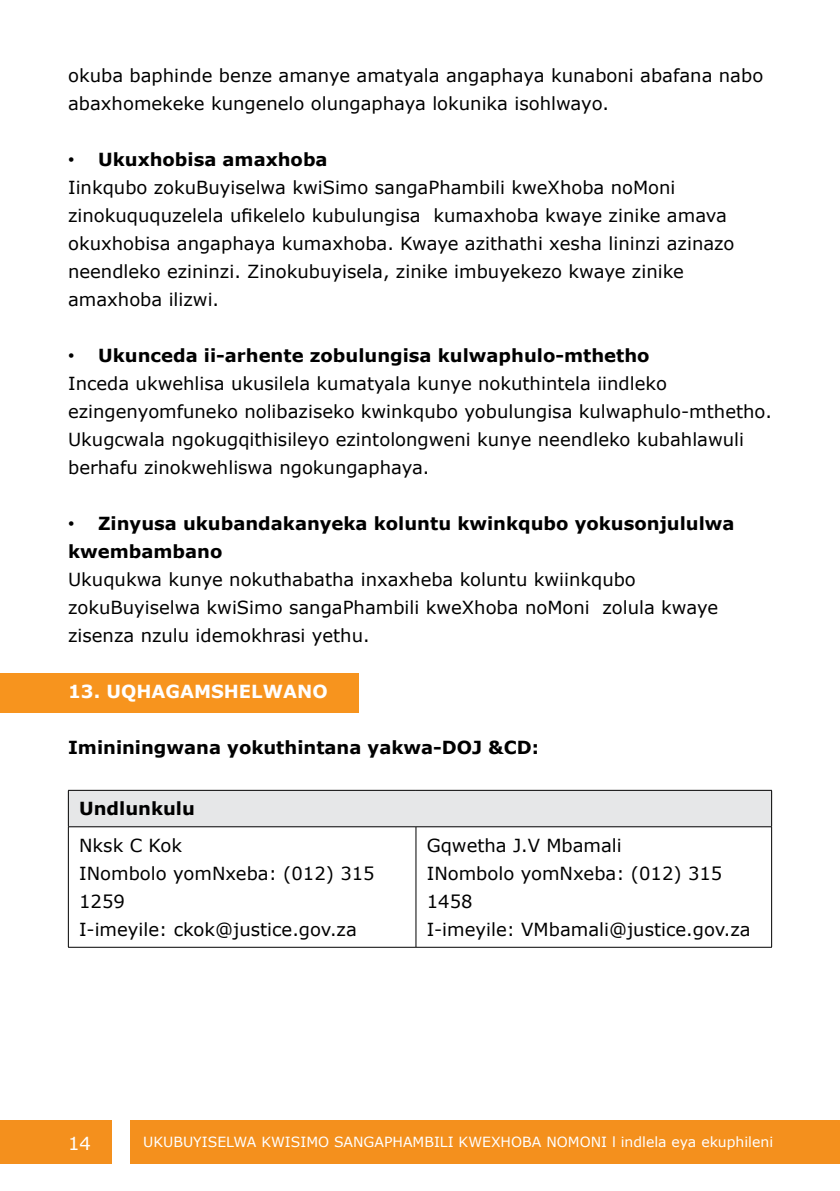
<style>
.page{position:relative;width:840px;height:1191px;background:#fff}
.page>*{position:absolute;margin:0;border:0;box-sizing:border-box;transform-origin:0 0}
.t1{font:18px/28px "Verdana";color:#000}
.t2{font:700 18px/28px "Verdana";color:#000}
.t3{font:700 18px "Verdana";color:#fff}
.t4{font:18px "Verdana";color:#fff}
.t5{font:14px "Verdana";color:#fff}
.s1{font-family:"Arial"}
.s2{font-weight:700}
.s3{font-family:"Arial";font-weight:400}
</style>
<div class="page">
<div style="left:0;top:1120px;width:111px;height:43px;background:#f4901d"></div>
<div style="left:130px;top:1120px;width:709px;height:43px;background:#f4901d"></div>
<hr style="left:839px;top:1120px;width:1px;height:43px;background:#f4901d">
<div style="left:0;top:673px;width:359px;height:39px;background:#f7941e"></div>
<div style="left:68px;top:790px;width:703px;height:36px;background:#e6e7e8"></div>
<hr style="left:68px;top:790px;width:1px;height:36px;background:#000">
<hr style="left:68px;top:790px;width:347px;height:1px;background:#000">
<hr style="left:415px;top:790px;width:356px;height:1px;background:#000">
<hr style="left:770px;top:790px;width:1px;height:36px;background:#000">
<hr style="left:68px;top:827px;width:1px;height:120px;background:#000">
<hr style="left:68px;top:826px;width:347px;height:1px;background:#000">
<hr style="left:415px;top:827px;width:1px;height:120px;background:#000">
<hr style="left:770px;top:827px;width:1px;height:120px;background:#000">
<hr style="left:415px;top:826px;width:356px;height:1px;background:#000">
<hr style="left:68px;top:947px;width:347px;height:1px;background:#000">
<hr style="left:415px;top:947px;width:356px;height:1px;background:#000">
<p class="t1" style="left:68px;top:61px;width:696px">okuba baphinde benze amanye amatyala angaphaya kunaboni abafana nabo abaxhomekeke kungenelo olungaphaya lokunika isohlwayo.</p>
<p class="t1" style="left:68px;top:145px;width:667px"><span class="s1">•</span> <span class="s2">Ukuxhobisa amaxhoba<br></span>Iinkqubo zokuBuyiselwa kwiSimo sangaPhambili kweXhoba noMoni zinokuququzelela ufikelelo kubulungisa kumaxhoba kwaye zinike amava okuxhobisa angaphaya kumaxhoba. Kwaye azithathi xesha lininzi azinazo neendleko ezininzi. Zinokubuyisela, zinike imbuyekezo kwaye zinike amaxhoba ilizwi.</p>
<p class="t1" style="left:68px;top:341px;width:705px"><span class="s1">•</span> <span class="s2">Ukunceda ii-arhente zobulungisa kulwaphulo-mthetho<br></span>Inceda ukwehlisa ukusilela kumatyala kunye nokuthintela iindleko ezingenyomfuneko nolibaziseko kwinkqubo yobulungisa kulwaphulo-mthetho.<br>Ukugcwala ngokugqithisileyo ezintolongweni kunye neendleko kubahlawuli berhafu zinokwehliswa ngokungaphaya.</p>
<p class="t2" style="left:68px;top:509px;width:667px"><span class="s3">•</span> Zinyusa ukubandakanyeka koluntu kwinkqubo yokusonjululwa kwembambano</p>
<p class="t1" style="left:68px;top:565px;width:651px">Ukuqukwa kunye nokuthabatha inxaxheba koluntu kwiinkqubo zokuBuyiselwa kwiSimo sangaPhambili kweXhoba noMoni zolula kwaye zisenza nzulu idemokhrasi yethu.</p>
<p class="t3" style="left:68px;top:680px;width:261px">13. UQHAGAMSHELWANO</p>
<p class="t2" style="left:68px;top:733px;width:472px">Imininingwana yokuthintana yakwa-DOJ &amp;CD:</p>
<p class="t2" style="left:79px;top:794px;width:117px">Undlunkulu</p>
<p class="t1" style="left:79px;top:830px;width:297px">Nksk C Kok<br>INombolo yomNxeba: (012) 315<br>1259<br>I-imeyile: ckok@justice.gov.za</p>
<p class="t1" style="left:426px;top:830px;width:325px">Gqwetha J.V Mbamali<br>INombolo yomNxeba: (012) 315<br>1458<br>I-imeyile: VMbamali@justice.gov.za</p>
<p class="t4" style="left:68px;top:1132px;width:24px">14</p>
<p class="t5" style="left:143px;top:1133px;width:631px">UKUBUYISELWA KWISIMO SANGAPHAMBILI KWEXHOBA NOMONI l indlela eya ekuphileni</p>
</div>
